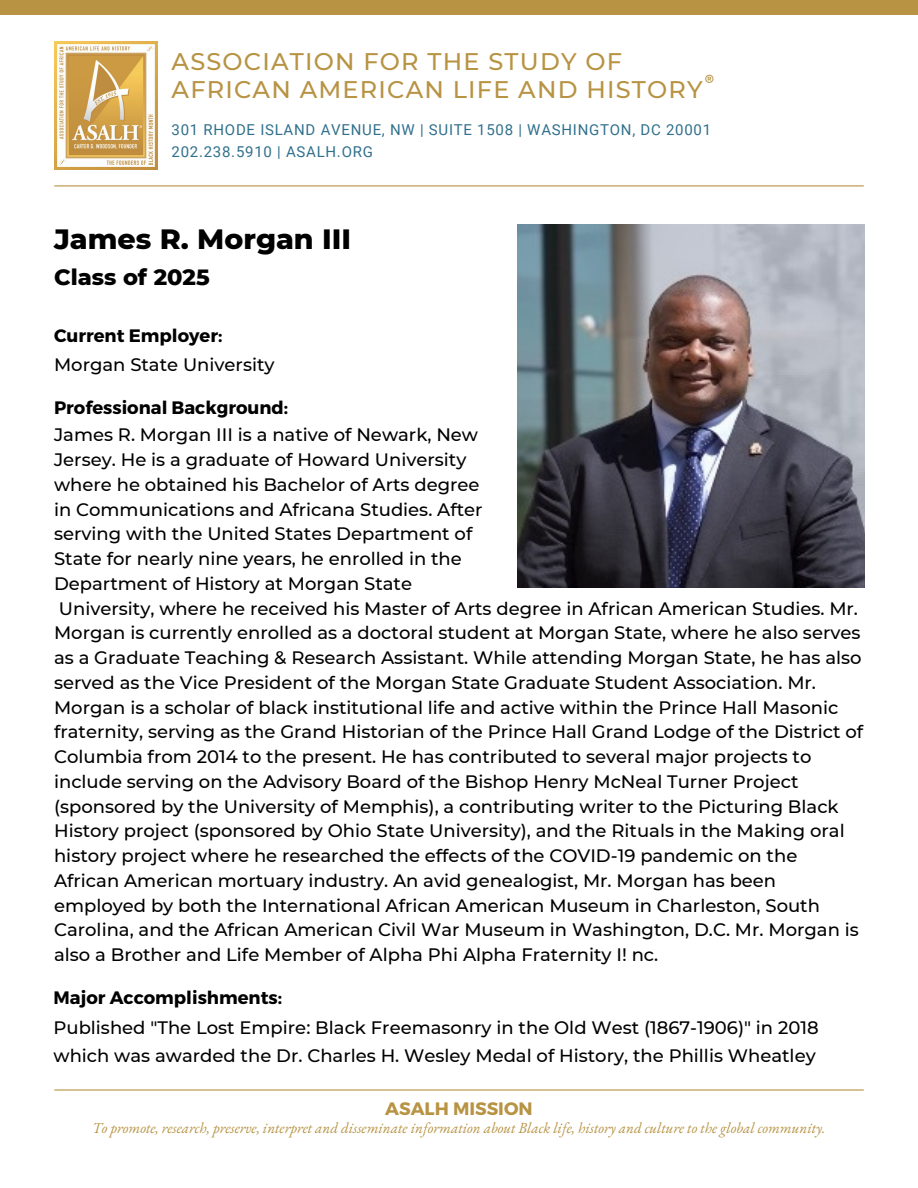
<style>
.page{position:relative;width:918px;height:1188px;background:#fff}
.page>*{position:absolute;margin:0;border:0;box-sizing:border-box;transform-origin:0 0}
.t1{font:800 28.5px "Montserrat";color:#000}
.t2{font:500 24px/28.2px "Montserrat";letter-spacing:.05em;color:#b79343}
.t3{font:800 22.5px "Montserrat";color:#000}
.t4{font:500 18px/24.8px "Montserrat";color:#000}
.t5{font:700 18px "Montserrat";color:#000}
.t6{font:700 18px "Montserrat";color:#b79343}
.t7{font:italic 15px "EB Garamond";color:#b79343}
.t8{font:15px/22.5px "Roboto";letter-spacing:.05em;color:#30708c}
.t9{font:700 12px "Montserrat";color:#b79343}
</style>
<div class="page">
<div style="left:0;top:0;width:918px;height:15px;background:#b79343"></div>
<img style="left:54px;top:42px;width:104px;height:128px">
<hr style="left:55px;top:185px;width:808px;height:1px;background:#b79343">
<hr style="left:55px;top:1089px;width:808px;height:2px;background:#b79343">
<img style="left:518px;top:225px;width:346px;height:362px">
<h1 class="t2" style="left:172px;top:47px;width:533px">ASSOCIATION FOR THE STUDY OF<br>AFRICAN AMERICAN LIFE AND HISTORY</h1>
<h3 class="t9" style="left:705px;top:71px;width:10px">®</h3>
<h6 class="t8" style="left:172px;top:119px;width:541px">301 RHODE ISLAND AVENUE, NW | SUITE 1508 | WASHINGTON, DC 20001<br>202.238.5910 | ASALH.ORG</h6>
<h5 class="t1" style="left:54px;top:221px;width:299px">James R. Morgan III</h5>
<h5 class="t3" style="left:54px;top:263px;width:157px">Class of 2025</h5>
<h5 class="t5" style="left:54px;top:324px;width:170px">Current Employer:</h5>
<p class="t4" style="left:54px;top:352px;width:222px">Morgan State University</p>
<h5 class="t5" style="left:54px;top:395px;width:236px">Professional Background:</h5>
<h5 class="t4" style="left:54px;top:423px;width:430px">James R. Morgan III is a native of Newark, New Jersey. He is a graduate of Howard University where he obtained his Bachelor of Arts degree in Communications and Africana Studies. After serving with the United States Department of State for nearly nine years, he enrolled in the Department of History at Morgan State</h5>
<h5 class="t4" style="left:54px;top:596px;width:811px">University, where he received his Master of Arts degree in African American Studies. Mr.<br>Morgan is currently enrolled as a doctoral student at Morgan State, where he also serves as a Graduate Teaching &amp; Research Assistant. While attending Morgan State, he has also served as the Vice President of the Morgan State Graduate Student Association. Mr.<br>Morgan is a scholar of black institutional life and active within the Prince Hall Masonic fraternity, serving as the Grand Historian of the Prince Hall Grand Lodge of the District of Columbia from 2014 to the present. He has contributed to several major projects to include serving on the Advisory Board of the Bishop Henry McNeal Turner Project (sponsored by the University of Memphis), a contributing writer to the Picturing Black History project (sponsored by Ohio State University), and the Rituals in the Making oral history project where he researched the effects of the COVID-19 pandemic on the African American mortuary industry. An avid genealogist, Mr. Morgan has been employed by both the International African American Museum in Charleston, South Carolina, and the African American Civil War Museum in Washington, D.C. Mr. Morgan is also a Brother and Life Member of Alpha Phi Alpha Fraternity I! nc.</h5>
<p class="t5" style="left:53px;top:985px;width:230px">Major Accomplishments:</p>
<h4 class="t4" style="left:53px;top:1014px;width:767px;line-height:28.2px">Published "The Lost Empire: Black Freemasonry in the Old West (1867-1906)" in 2018 which was awarded the Dr. Charles H. Wesley Medal of History, the Phillis Wheatley</h4>
<p class="t6" style="left:385px;top:1097px;width:149px">ASALH MISSION</p>
<h5 class="t7" style="left:93px;top:1118px;width:734px">To promote, research, preserve, interpret and disseminate information about Black life, history and culture to the global community.</h5>
</div>
